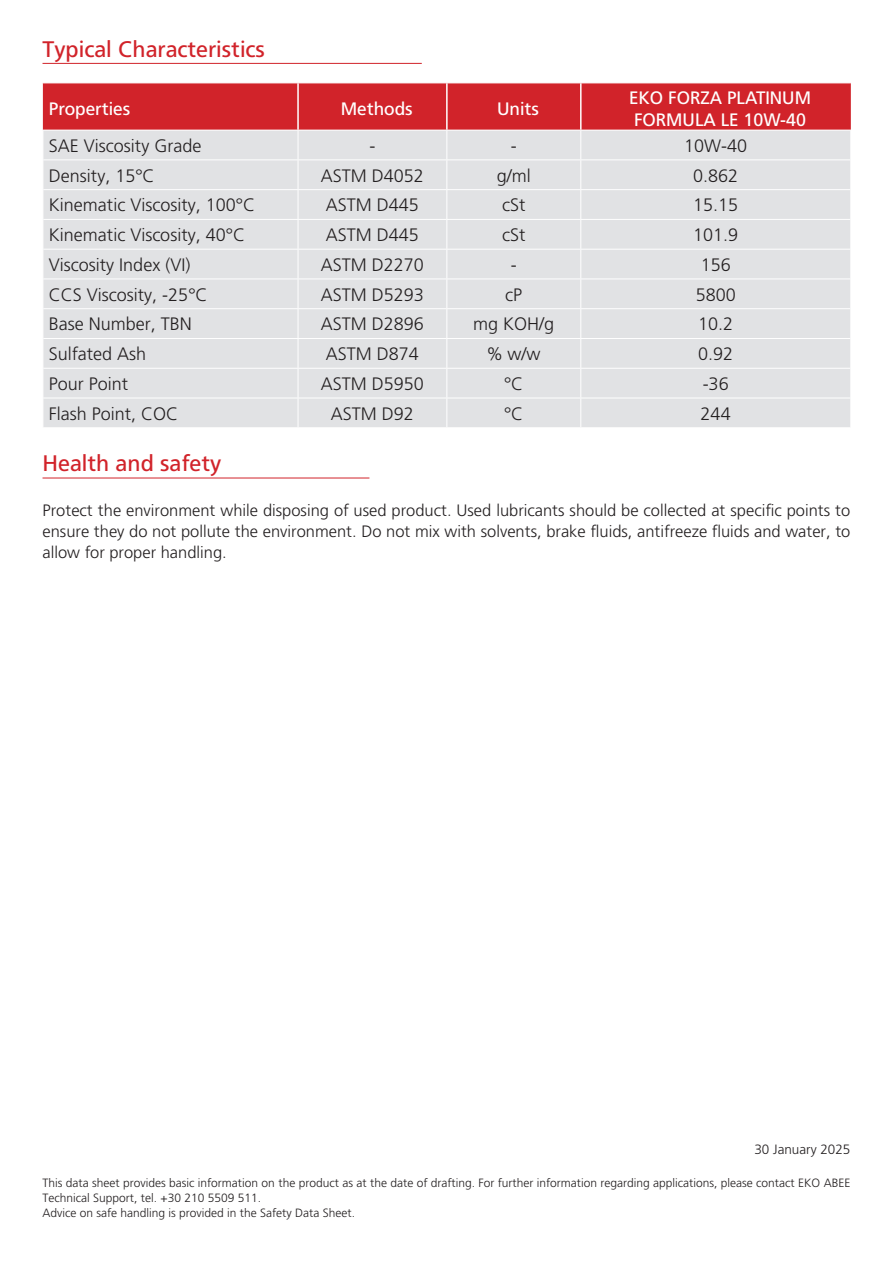
<style>
.page{position:relative;width:893px;height:1263px;background:#fff}
.page>*{position:absolute;margin:0;border:0;box-sizing:border-box;transform-origin:0 0}
.t1{font:22.5px "PF Catalog Poly";color:#d1232a}
.t2{font:300 18px "PF Catalog";color:#231f20}
.t3{font:18px/21.6px "PF Catalog";color:#fff}
.t4{font:300 16.5px/21px "PF Catalog";color:#231f20;text-align:justify}
.t5{font:300 13.5px "PF Catalog";color:#231f20}
.t6{font:300 12px/15px "PF Catalog";color:#231f20}
</style>
<div class="page">
<svg style="left:43px;top:83px;width:808px;height:344px;background:#dfc9cc"></svg>
<hr style="left:43px;top:478px;width:326px;height:1px;background:#d1232a">
<hr style="left:43px;top:63px;width:379px;height:1px;background:#d1232a">
<p class="t1" style="left:43px;top:36px;width:224px">Typical Characteristics</p>
<p class="t3" style="left:49px;top:98px;width:83px">Properties</p>
<p class="t3" style="left:341px;top:98px;width:74px">Methods</p>
<p class="t3" style="left:497px;top:98px;width:43px">Units</p>
<p class="t3" style="left:629px;top:87px;width:183px">EKO FORZA PLATINUM<br>FORMULA LE 10W-40</p>
<p class="t2" style="left:49px;top:135px;width:154px">SAE Viscosity Grade</p>
<p class="t2" style="left:369px;top:135px;width:7px">-</p>
<p class="t2" style="left:511px;top:135px;width:7px">-</p>
<p class="t2" style="left:684px;top:135px;width:65px">10W-40</p>
<p class="t2" style="left:49px;top:165px;width:107px">Density, 15°C</p>
<p class="t2" style="left:321px;top:165px;width:105px">ASTM D4052</p>
<p class="t2" style="left:497px;top:165px;width:36px">g/ml</p>
<p class="t2" style="left:693px;top:165px;width:47px">0.862</p>
<p class="t2" style="left:49px;top:195px;width:208px">Kinematic Viscosity, 100°C</p>
<p class="t2" style="left:326px;top:195px;width:95px">ASTM D445</p>
<p class="t2" style="left:502px;top:195px;width:25px">cSt</p>
<p class="t2" style="left:693px;top:195px;width:47px">15.15</p>
<p class="t2" style="left:49px;top:225px;width:198px">Kinematic Viscosity, 40°C</p>
<p class="t2" style="left:326px;top:225px;width:95px">ASTM D445</p>
<p class="t2" style="left:502px;top:225px;width:25px">cSt</p>
<p class="t2" style="left:693px;top:225px;width:47px">101.9</p>
<p class="t2" style="left:49px;top:254px;width:143px">Viscosity Index (VI)</p>
<p class="t2" style="left:321px;top:254px;width:105px">ASTM D2270</p>
<p class="t2" style="left:511px;top:254px;width:7px">-</p>
<p class="t2" style="left:701px;top:254px;width:32px">156</p>
<p class="t2" style="left:49px;top:284px;width:160px">CCS Viscosity, -25°C</p>
<p class="t2" style="left:321px;top:284px;width:105px">ASTM D5293</p>
<p class="t2" style="left:505px;top:284px;width:18px">cP</p>
<p class="t2" style="left:696px;top:284px;width:42px">5800</p>
<p class="t2" style="left:49px;top:314px;width:145px">Base Number, ΤΒΝ</p>
<p class="t2" style="left:321px;top:314px;width:105px">ASTM D2896</p>
<p class="t2" style="left:473px;top:314px;width:83px">mg KOH/g</p>
<p class="t2" style="left:698px;top:314px;width:37px">10.2</p>
<p class="t2" style="left:49px;top:344px;width:99px">Sulfated Ash</p>
<p class="t2" style="left:326px;top:344px;width:95px">ASTM D874</p>
<p class="t2" style="left:487px;top:344px;width:55px">% w/w</p>
<p class="t2" style="left:698px;top:344px;width:37px">0.92</p>
<p class="t2" style="left:49px;top:374px;width:81px">Pour Point</p>
<p class="t2" style="left:321px;top:374px;width:105px">ASTM D5950</p>
<p class="t2" style="left:504px;top:374px;width:21px">°C</p>
<p class="t2" style="left:703px;top:374px;width:28px">-36</p>
<p class="t2" style="left:49px;top:403px;width:131px">Flash Point, COC</p>
<p class="t2" style="left:331px;top:403px;width:85px">ASTM D92</p>
<p class="t2" style="left:504px;top:403px;width:21px">°C</p>
<p class="t2" style="left:701px;top:403px;width:32px">244</p>
<p class="t1" style="left:43px;top:450px;width:180px">Health and safety</p>
<p class="t4" style="left:43px;top:500px;width:809px">Protect the environment while disposing of used product. Used lubricants should be collected at specific points to ensure they do not pollute the environment. Do not mix with solvents, brake fluids, antifreeze fluids and water, to allow for proper handling.</p>
<p class="t5" style="left:754px;top:1142px;width:98px">30 January 2025</p>
<p class="t6" style="left:43px;top:1176px;width:809px">This data sheet provides basic information on the product as at the date of drafting. For further information regarding applications, please contact EKO ABEE<br>Technical Support, tel. +30 210 5509 511.<br>Advice on safe handling is provided in the Safety Data Sheet.</p>
</div>
